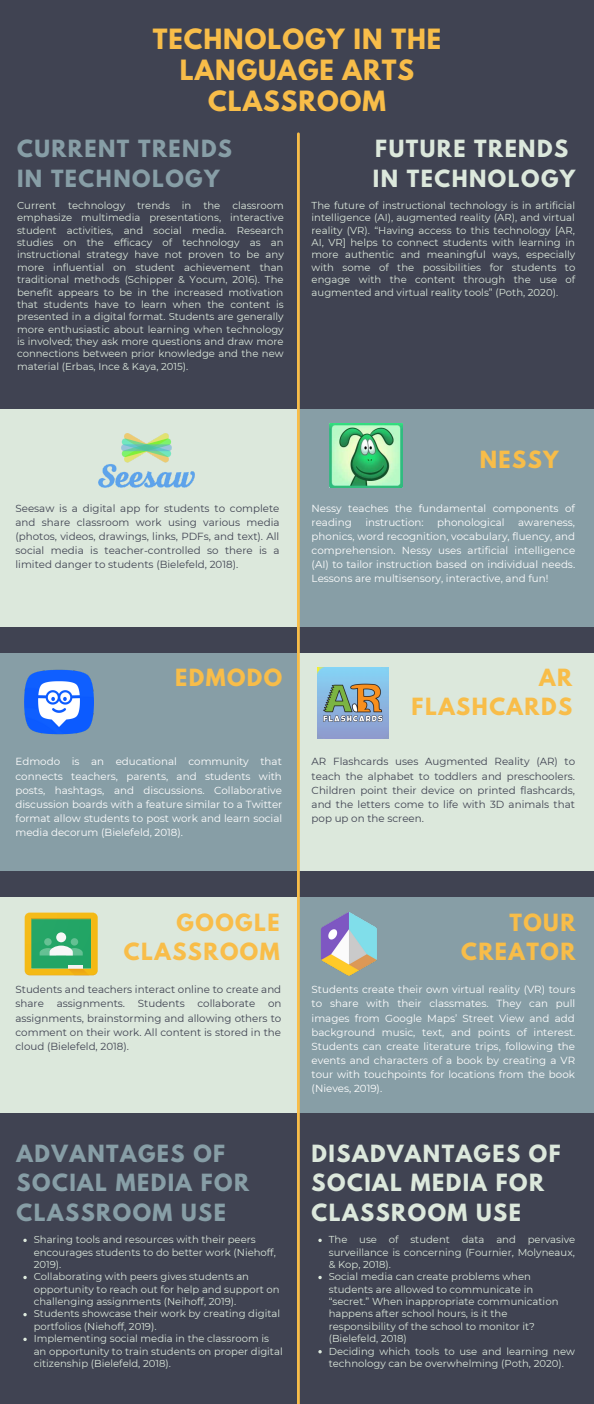
<style>
.page{position:relative;width:594px;height:1404px;background:#404352}
.page>*{position:absolute;margin:0;border:0;box-sizing:border-box;transform-origin:0 0}
.t1{font:700 24.75px/30.9px "League Spartan";letter-spacing:.04em;color:#f8bd49;text-align:center}
.t2{font:700 21px/29.2px "League Spartan";letter-spacing:.07em;color:#dce8dc}
.t3{font:700 21px/29.2px "League Spartan";letter-spacing:.07em;color:#879ea6}
.t4{font:700 21px "League Spartan";letter-spacing:.07em;color:#f8bd49}
.t5{font:10.27px/14.1px "Montserrat";color:#fff;text-align:justify}
.t6{font:10.27px/14.1px "Montserrat";color:#404352;text-align:justify}
.t7{font:10.05px/12.4px "Montserrat";color:#dce8dc}
</style>
<div class="page">
<div style="left:0;top:409px;width:594px;height:217px;background:#879ea6"></div>
<div style="left:0;top:409px;width:297px;height:217px;background:#dce8dc"></div>
<div style="left:85px;top:653px;width:509px;height:217px;background:#dce8dc"></div>
<div style="left:0;top:653px;width:297px;height:217px;background:#879ea6"></div>
<div style="left:0;top:897px;width:594px;height:216px;background:#879ea6"></div>
<div style="left:0;top:897px;width:297px;height:216px;background:#dce8dc"></div>
<svg style="left:25px;top:913px;width:73px;height:62px;background:#7db358"></svg>
<img style="left:321px;top:913px;width:56px;height:63px">
<img style="left:98px;top:433px;width:97px;height:55px">
<img style="left:330px;top:423px;width:73px;height:64px">
<img style="left:25px;top:669px;width:69px;height:66px">
<img style="left:318px;top:668px;width:71px;height:71px">
<svg style="left:23px;top:1239px;width:4px;height:3px"></svg>
<svg style="left:23px;top:1276px;width:4px;height:3px"></svg>
<svg style="left:23px;top:1313px;width:4px;height:3px"></svg>
<svg style="left:23px;top:1338px;width:4px;height:3px"></svg>
<svg style="left:318px;top:1239px;width:4px;height:3px"></svg>
<svg style="left:318px;top:1276px;width:4px;height:3px"></svg>
<svg style="left:318px;top:1350px;width:4px;height:3px"></svg>
<hr style="left:297px;top:134px;width:3px;height:1270px;background:#f8bd49">
<p class="t1" style="left:153px;top:27px;width:290px">TECHNOLOGY IN THE<br>LANGUAGE ARTS<br>CLASSROOM</p>
<p class="t3" style="left:17px;top:137px;width:217px">CURRENT TRENDS</p>
<p class="t3" style="left:17px;top:166px;width:204px">IN TECHNOLOGY</p>
<p class="t7" style="left:17px;top:199px;width:268px;text-align:justify">Current technology trends in the classroom emphasize multimedia presentations, interactive student activities, and social media. Research studies on the efficacy of technology as an instructional strategy have not proven to be any more influential on student achievement than traditional methods (Schipper &amp; Yocum, 2016). The benefit appears to be in the increased motivation that students have to learn when the content is presented in a digital format. Students are generally more enthusiastic about learning when technology is involved; they ask more questions and draw more connections between prior knowledge and the new material (Erbas, Ince &amp; Kaya, 2015).</p>
<p class="t2" style="left:375px;top:137px;width:194px">FUTURE TRENDS</p>
<p class="t2" style="left:373px;top:166px;width:204px">IN TECHNOLOGY</p>
<p class="t7" style="left:312px;top:199px;width:265px;text-align:justify">The future of instructional technology is in artificial intelligence (AI), augmented reality (AR), and virtual reality (VR). “Having access to this technology [AR, AI, VR] helps to connect students with learning in more authentic and meaningful ways, especially with some of the possibilities for students to engage with the content through the use of augmented and virtual reality tools” (Poth, 2020).</p>
<p class="t4" style="left:480px;top:449px;width:81px">NESSY</p>
<p class="t6" style="left:16px;top:501px;width:266px">Seesaw is a digital app for students to complete and share classroom work using various media (photos, videos, drawings, links, PDFs, and text). All social media is teacher-controlled so there is a limited danger to students (Bielefeld, 2018).</p>
<p class="t5" style="left:312px;top:501px;width:265px">Nessy teaches the fundamental components of reading</p>
<p class="t5" style="left:365px;top:515px;width:60px">instruction:</p>
<p class="t5" style="left:437px;top:515px;width:69px">phonological</p>
<p class="t5" style="left:312px;top:515px;width:265px;text-indent:207px">awareness, phonics, word recognition, vocabulary, fluency, and comprehension. Nessy uses artificial intelligence (AI) to tailor instruction based on individual needs.<br>Lessons are multisensory, interactive, and fun!</p>
<p class="t4" style="left:175px;top:667px;width:109px">EDMODO</p>
<p class="t4" style="left:539px;top:667px;width:34px">AR</p>
<p class="t4" style="left:412px;top:696px;width:162px">FLASHCARDS</p>
<p class="t5" style="left:16px;top:755px;width:268px">Edmodo is an educational community that connects teachers, parents, and students with posts, hashtags, and discussions. Collaborative discussion boards with a feature similar to a Twitter format allow students to post work and learn social media decorum (Bielefeld, 2018).</p>
<p class="t6" style="left:312px;top:755px;width:265px">AR Flashcards uses Augmented Reality (AR) to teach the alphabet to toddlers and preschoolers.<br>Children point their device on printed flashcards, and the letters come to life with 3D animals that pop up on the screen.</p>
<p class="t4" style="left:177px;top:912px;width:105px">GOOGLE</p>
<p class="t4" style="left:124px;top:941px;width:157px">CLASSROOM</p>
<p class="t4" style="left:509px;top:912px;width:67px">TOUR</p>
<p class="t4" style="left:461px;top:941px;width:116px">CREATOR</p>
<p class="t6" style="left:16px;top:983px;width:268px">Students and teachers interact online to create and share assignments. Students collaborate on assignments, brainstorming and allowing others to comment on their work. All content is stored in the cloud (Bielefeld, 2018).</p>
<p class="t5" style="left:312px;top:983px;width:265px">Students create their own virtual reality (VR) tours to share with their classmates. They can pull images from Google Maps’ Street View and add background music, text, and points of interest.<br>Students can create literature trips, following the events and characters of a book by creating a VR tour with touchpoints for locations from the book (Nieves, 2019).</p>
<p class="t3" style="left:17px;top:1142px;width:234px">ADVANTAGES OF<br>SOCIAL MEDIA FOR<br>CLASSROOM USE</p>
<p class="t7" style="left:34px;top:1233px;width:244px">Sharing tools and resources with their peers encourages students to do better work (Niehoff,<br>2019).</p>
<p class="t7" style="left:34px;top:1271px;width:248px">Collaborating with peers gives students an opportunity to reach out for help and support on challenging assignments (Neihoff, 2019).</p>
<p class="t7" style="left:34px;top:1308px;width:248px">Students showcase their work by creating digital portfolios (Niehoff, 2019).</p>
<p class="t7" style="left:34px;top:1332px;width:251px">Implementing social media in the classroom is an opportunity to train students on proper digital citizenship (Bielefeld, 2018).</p>
<p class="t2" style="left:312px;top:1142px;width:251px">DISADVANTAGES OF<br>SOCIAL MEDIA FOR<br>CLASSROOM USE</p>
<p class="t7" style="left:329px;top:1233px;width:248px;text-align:justify">The use of student data and pervasive surveillance is concerning (Fournier, Molyneaux, &amp; Kop, 2018).</p>
<p class="t7" style="left:329px;top:1271px;width:231px">Social media can create problems when students are allowed to communicate in “secret.” When inappropriate communication happens after school hours, is it the responsibility of the school to monitor it? (Bielefeld, 2018)</p>
<p class="t7" style="left:329px;top:1345px;width:248px">Deciding which tools to use and learning new technology can be overwhelming (Poth, 2020).</p>
</div>
